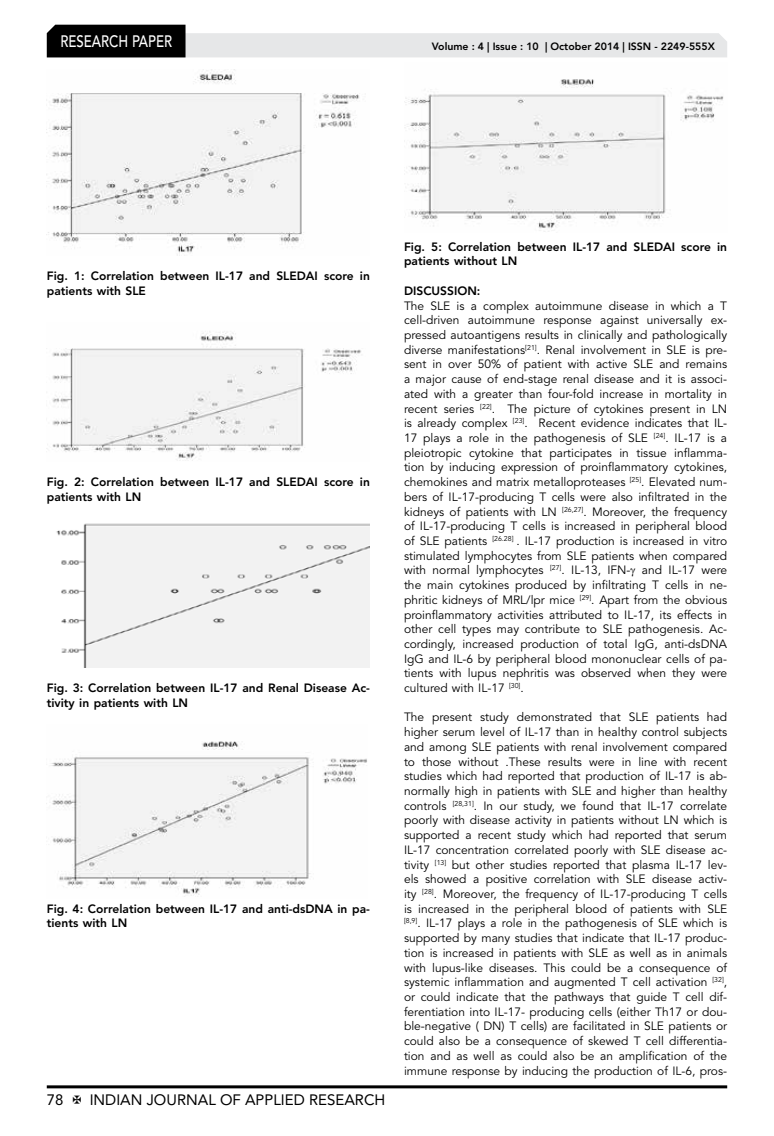
<style>
.page{position:relative;width:774px;height:1136px;background:#fff}
.page>*{position:absolute;margin:0;border:0;box-sizing:border-box;transform-origin:0 0}
.t1{font:500 16.5px "Avenir LT Std";color:#fff;scale:.8 1}
.t2{font:15px "Avenir LT Std";color:#000}
.t3{font:12px/14.7px "Avenir LT Std";color:#000;text-align:justify}
.t4{font:800 12px/14.7px "Avenir LT Std";color:#000}
.t5{font:800 10.5px "Avenir LT Std";color:#000}
</style>
<div class="page">
<hr style="left:47px;top:1085px;width:680px;height:3px;background:#000">
<svg style="left:47px;top:25px;width:680px;height:32px"></svg>
<img style="left:48px;top:69px;width:312px;height:186px">
<img style="left:52px;top:331px;width:309px;height:130px">
<img style="left:56px;top:523px;width:314px;height:144px">
<img style="left:51px;top:741px;width:316px;height:156px">
<img style="left:404px;top:79px;width:320px;height:153px">
<h1 class="t1" style="left:60px;top:32px;width:139px">RESEARCH PAPER</h1>
<p class="t5" style="left:432px;top:41px;width:284px">Volume : 4 | Issue : 10 | October 2014 | ISSN - 2249-555X</p>
<p class="t4" style="left:47px;top:269px;width:325px">Fig. 1: Correlation between IL-17 and SLEDAI score in patients with SLE</p>
<p class="t4" style="left:47px;top:474px;width:325px">Fig. 2: Correlation between IL-17 and SLEDAI score in patients with LN</p>
<p class="t4" style="left:47px;top:680px;width:325px">Fig. 3: Correlation between IL-17 and Renal Disease Ac&shy;tivity in patients with LN</p>
<p class="t4" style="left:47px;top:901px;width:325px">Fig. 4: Correlation between IL-17 and anti-dsDNA in pa&shy;tients with LN</p>
<p class="t2" style="left:47px;top:1090px;width:18px">78</p>
<p class="t2" style="left:90px;top:1090px;width:297px">INDIAN JOURNAL OF APPLIED RESEARCH</p>
<p class="t4" style="left:404px;top:239px;width:325px">Fig. 5: Correlation between IL-17 and SLEDAI score in patients without LN</p>
<p class="t4" style="left:404px;top:283px;width:78px">DISCUSSION:</p>
<p class="t3" style="left:404px;top:298px;width:325px">The SLE is a complex autoimmune disease in which a T cell-driven autoimmune response against universally ex&shy;pressed autoantigens results in clinically and pathologically diverse manifestations<sup>[21]</sup>. Renal involvement in SLE is pre&shy;sent in over 50% of patient with active SLE and remains a major cause of end-stage renal disease and it is associ&shy;ated with a greater than four-fold increase in mortality in recent series <sup>[22]</sup>. The picture of cytokines present in LN is already complex <sup>[23]</sup>. Recent evidence indicates that IL-17 plays a role in the pathogenesis of SLE <sup>[24]</sup>. IL-17 is a pleiotropic cytokine that participates in tissue inflamma&shy;tion by inducing expression of proinflammatory cytokines, chemokines and matrix metalloproteases <sup>[25]</sup>. Elevated num&shy;bers of IL-17-producing T cells were also infiltrated in the kidneys of patients with LN <sup>[26,27]</sup>. Moreover, the frequency of IL-17-producing T cells is increased in peripheral blood of SLE patients <sup>[26.28]</sup> . IL-17 production is increased in vitro stimulated lymphocytes from SLE patients when compared with normal lymphocytes <sup>[27]</sup>. IL-13, IFN- and IL-17 were the main cytokines produced by infiltrating T cells in ne&shy;phritic kidneys of MRL/lpr mice <sup>[29]</sup>. Apart from the obvious proinflammatory activities attributed to IL-17, its effects in other cell types may contribute to SLE pathogenesis. Ac&shy;cordingly, increased production of total IgG, anti-dsDNA IgG and IL-6 by peripheral blood mononuclear cells of pa&shy;tients with lupus nephritis was observed when they were cultured with IL-17 <sup>[30]</sup>.</p>
<p class="t3" style="left:404px;top:710px;width:325px">The present study demonstrated that SLE patients had higher serum level of IL-17 than in healthy control subjects and among SLE patients with renal involvement compared to those without .These results were in line with recent studies which had reported that production of IL-17 is ab&shy;normally high in patients with SLE and higher than healthy controls <sup>[28,31]</sup>. In our study, we found that IL-17 correlate poorly with disease activity in patients without LN which is supported a recent study which had reported that serum IL-17 concentration correlated poorly with SLE disease ac&shy;tivity <sup>[13]</sup> but other studies reported that plasma IL-17 lev&shy;els showed a positive correlation with SLE disease activ&shy;ity <sup>[28]</sup>. Moreover, the frequency of IL-17-producing T cells is increased in the peripheral blood of patients with SLE <sup>[8,9]</sup>. IL-17 plays a role in the pathogenesis of SLE which is supported by many studies that indicate that IL-17 produc&shy;tion is increased in patients with SLE as well as in animals with lupus-like diseases. This could be a consequence of systemic inflammation and augmented T cell activation <sup>[32]</sup>, or could indicate that the pathways that guide T cell dif&shy;ferentiation into IL-17- producing cells (either Th17 or dou&shy;ble-negative ( DN) T cells) are facilitated in SLE patients or could also be a consequence of skewed T cell differentia&shy;tion and as well as could also be an amplification of the immune response by inducing the production of IL-6, pros-</p>
</div>
